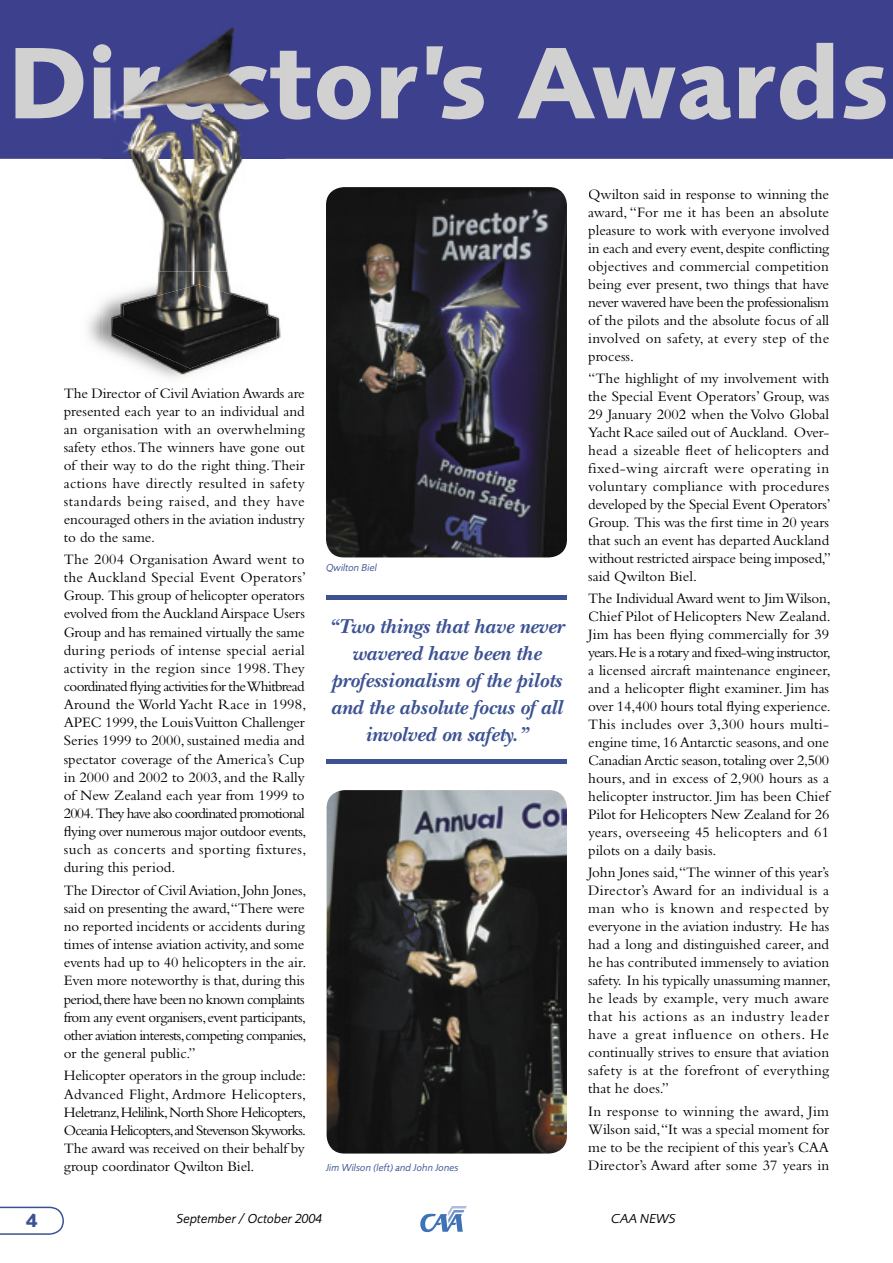
<style>
.page{position:relative;width:893px;height:1263px;background:#fff}
.page>*{position:absolute;margin:0;border:0;box-sizing:border-box;transform-origin:0 0}
.t1{font:700 105.45px "Foundry Sans";color:#d1d1d1}
.t2{font:italic 700 21px/27px "New Baskerville";color:#3c5293;text-align:center}
.t3{font:700 19.5px "Foundry Sans";color:#3c5293}
.t4{font:15px/18px "Bembo";letter-spacing:-.005em;color:#000;text-align:justify}
.t5{font:italic 13.5px "Foundry Sans";color:#000}
.t6{font:italic 10.5px "Foundry Sans";color:#3c5293}
</style>
<div class="page">
<div style="left:0;top:0;width:893px;height:159px;background:#3c408d"></div>
<svg style="left:420px;top:1206px;width:47px;height:26px"></svg>
<svg style="left:0;top:1206px;width:64px;height:29px"></svg>
<img style="left:327px;top:790px;width:240px;height:363px">
<img style="left:326px;top:188px;width:241px;height:369px">
<hr style="left:326px;top:595px;width:241px;height:4px;background:#3c5293">
<hr style="left:326px;top:759px;width:241px;height:4px;background:#3c5293">
<div style="left:102px;top:22px;width:183px;height:22px;background:#3d408d"></div>
<img style="left:102px;top:44px;width:183px;height:228px">
<img style="left:277px;top:317px;width:4px;height:22px">
<img style="left:102px;top:272px;width:129px;height:107px">
<svg style="left:277px;top:319px;width:1px;height:18px"></svg>
<img style="left:113px;top:284px;width:164px;height:85px">
<h1 class="t1" style="left:9px;top:21px;width:882px">Director’s Awards</h1>
<p class="t4" style="left:64px;top:384px;width:243px">The Director of Civil Aviation Awards are presented each year to an individual and an organisation with an overwhelming safety ethos. The winners have gone out of their way to do the right thing. Their actions have directly resulted in safety standards being raised, and they have encouraged others in the aviation industry to do the same.</p>
<p class="t4" style="left:64px;top:550px;width:244px;text-align:left">The 2004 Organisation Award went to the Auckland Special Event Operators’ Group. This group of helicopter operators evolved from the Auckland Airspace Users Group and has remained virtually the same during periods of intense special aerial activity in the region since 1998. They coordinated flying activities for the Whitbread Around the World Yacht Race in 1998, APEC 1999, the Louis Vuitton Challenger Series 1999 to 2000, sustained media and spectator coverage of the America’s Cup in 2000 and 2002 to 2003, and the Rally of New Zealand each year from 1999 to 2004. They have also coordinated promotional flying over numerous major outdoor events, such as concerts and sporting fixtures, during this period.</p>
<p class="t4" style="left:64px;top:881px;width:244px;text-align:left">The Director of Civil Aviation, John Jones, said on presenting the award,“There were no reported incidents or accidents during times of intense aviation activity, and some events had up to 40 helicopters in the air.<br>Even more noteworthy is that, during this period, there have been no known complaints from any event organisers, event participants, other aviation interests, competing companies, or the general public.”</p>
<p class="t4" style="left:64px;top:1066px;width:244px">Helicopter operators in the group include:<br>Advanced Flight, Ardmore Helicopters, Heletranz, Helilink, North Shore Helicopters, Oceania Helicopters,and Stevenson Skyworks.<br>The award was received on their behalf by group coordinator Qwilton Biel.</p>
<p class="t6" style="left:326px;top:562px;width:53px">Qwilton Biel</p>
<h2 class="t2" style="left:329px;top:612px;width:237px">“Two things that have never wavered have been the professionalism of the pilots and the absolute focus of all involved on safety.”</h2>
<p class="t6" style="left:326px;top:1162px;width:134px">Jim Wilson (left) and John Jones</p>
<p class="t4" style="left:588px;top:185px;width:243px">Qwilton said in response to winning the award, “For me it has been an absolute pleasure to work with everyone involved in each and every event, despite conflicting objectives and commercial competition being ever present, two things that have never wavered have been the professionalism of the pilots and the absolute focus of all involved on safety, at every step of the process.</p>
<p class="t4" style="left:588px;top:369px;width:244px">“The highlight of my involvement with the Special Event Operators’ Group, was 29 January 2002 when the Volvo Global Yacht Race sailed out of Auckland. Over&shy;head a sizeable fleet of helicopters and fixed-wing aircraft were operating in voluntary compliance with procedures developed by the Special Event Operators’ Group. This was the first time in 20 years that such an event has departed Auckland without restricted airspace being imposed,” said Qwilton Biel.</p>
<p class="t4" style="left:588px;top:589px;width:244px;text-align:left">The Individual Award went to Jim Wilson, Chief Pilot of Helicopters New Zealand.<br>Jim has been flying commercially for 39 years. He is a rotary and fixed-wing instructor, a licensed aircraft maintenance engineer, and a helicopter flight examiner. Jim has over 14,400 hours total flying experience.<br>This includes over 3,300 hours multi&shy;engine time, 16 Antarctic seasons, and one Canadian Arctic season, totaling over 2,500 hours, and in excess of 2,900 hours as a helicopter instructor. Jim has been Chief Pilot for Helicopters New Zealand for 26 years, overseeing 45 helicopters and 61 pilots on a daily basis.</p>
<p class="t4" style="left:588px;top:863px;width:244px">John Jones said,“The winner of this year’s Director’s Award for an individual is a man who is known and respected by everyone in the aviation industry. He has had a long and distinguished career, and he has contributed immensely to aviation safety. In his typically unassuming manner, he leads by example, very much aware that his actions as an industry leader have a great influence on others. He continually strives to ensure that aviation safety is at the forefront of everything that he does.”</p>
<p class="t4" style="left:588px;top:1102px;width:242px">In response to winning the award, Jim Wilson said,“It was a special moment for me to be the recipient of this year’s CAA Director’s Award after some 37 years in</p>
<h3 class="t3" style="left:26px;top:1209px;width:14px">4</h3>
<p class="t5" style="left:177px;top:1211px;width:147px">September / October 2004</p>
<p class="t5" style="left:611px;top:1211px;width:66px">CAA NEWS</p>
</div>
